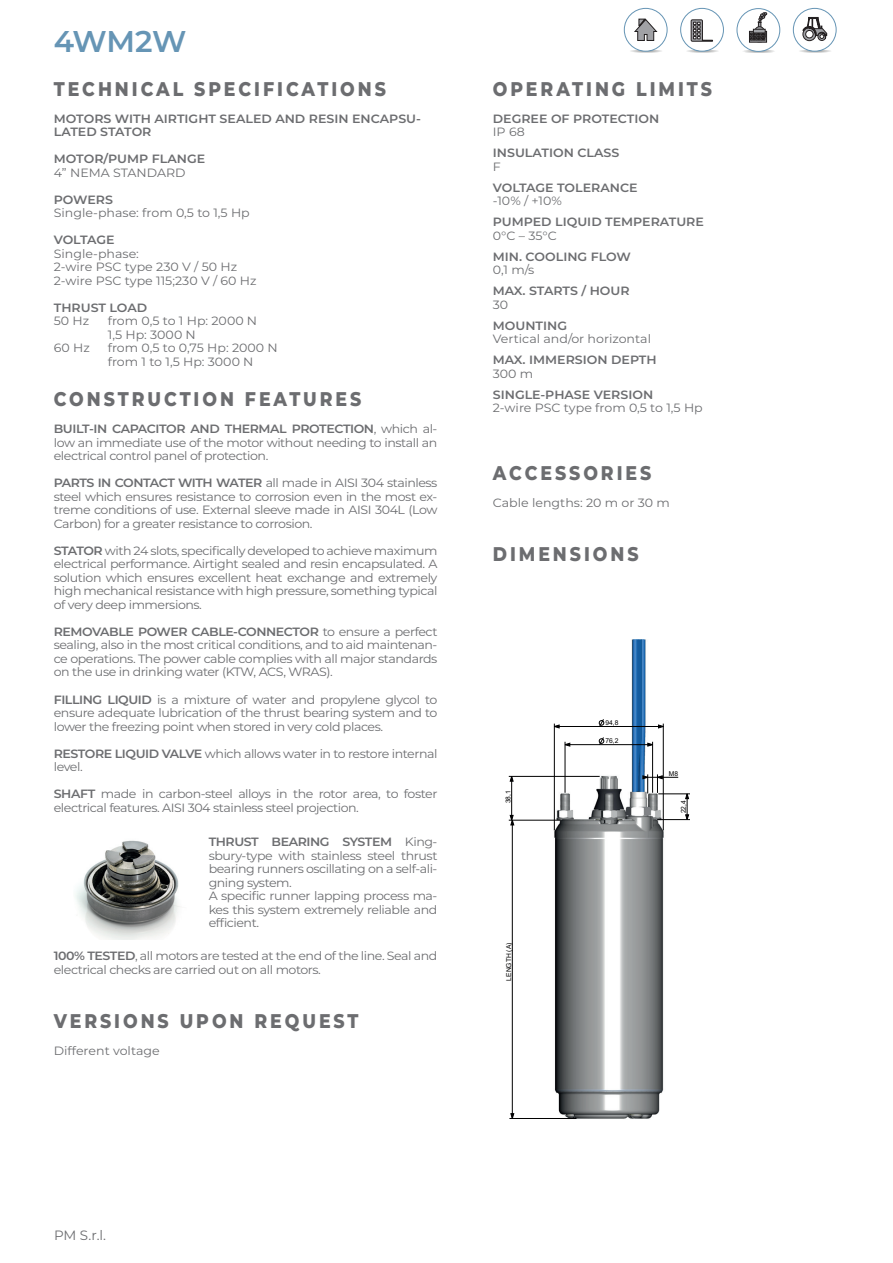
<style>
.page{position:relative;width:893px;height:1263px;background:#fff}
.page>*{position:absolute;margin:0;border:0;box-sizing:border-box;transform-origin:0 0}
.t1{font:600 30px "Montserrat";letter-spacing:-.015em;color:#6695b5}
.t2{font:800 19.8px "Montserrat";letter-spacing:.17em;color:#6c6d70;scale:.88 1}
.t3{font:13.5px "Montserrat";color:#6c6d70}
.t4{font:12px/13.5px "Montserrat";letter-spacing:-.035em;color:#6c6d70;text-align:justify;scale:1.05 1}
.t5{font:12px/13.5px "Montserrat";color:#6c6d70;scale:1.05 1}
.t6{font:600 12px/13.5px "Montserrat";color:#6c6d70;scale:1.05 1}
.t7{font:6.75px "Arial";color:#000001}
.s1{font-weight:600}
</style>
<div class="page">
<hr style="left:630px;top:50px;width:32px;height:3px;background:#f6f7f6;border-radius:50%">
<hr style="left:631px;top:50px;width:30px;height:3px;background:#eef0f0;border-radius:50%">
<hr style="left:631px;top:50px;width:30px;height:2px;background:#edeeee;border-radius:50%">
<hr style="left:632px;top:50px;width:28px;height:2px;background:#e5e7e6;border-radius:50%">
<hr style="left:633px;top:50px;width:26px;height:2px;background:#dedfde;border-radius:50%">
<hr style="left:635px;top:50px;width:22px;height:2px;background:#d1d1d1;border-radius:50%">
<div style="left:624px;top:8px;width:44px;height:44px;border:1px solid #6695b5;border-radius:50%"></div>
<svg style="left:635px;top:19px;width:22px;height:22px"></svg>
<hr style="left:686px;top:50px;width:33px;height:3px;background:#fafbfb;border-radius:50%">
<hr style="left:687px;top:50px;width:31px;height:3px;background:#f2f3f3;border-radius:50%">
<hr style="left:688px;top:50px;width:29px;height:3px;background:#eef0f0;border-radius:50%">
<hr style="left:688px;top:50px;width:29px;height:2px;background:#ebeaea;border-radius:50%">
<hr style="left:689px;top:50px;width:27px;height:2px;background:#e2e2e2;border-radius:50%">
<hr style="left:690px;top:50px;width:25px;height:2px;background:#dadbda;border-radius:50%">
<svg style="left:693px;top:50px;width:19px;height:2px"></svg>
<div style="left:680px;top:8px;width:44px;height:44px;border:1px solid #6695b5;border-radius:50%"></div>
<svg style="left:691px;top:20px;width:22px;height:21px"></svg>
<hr style="left:743px;top:50px;width:32px;height:3px;background:#f6f7f6;border-radius:50%">
<hr style="left:744px;top:50px;width:30px;height:3px;background:#eef0f0;border-radius:50%">
<hr style="left:744px;top:50px;width:29px;height:3px;background:#ebedec;border-radius:50%">
<hr style="left:745px;top:50px;width:28px;height:3px;background:#e8e7e7;border-radius:50%">
<hr style="left:745px;top:50px;width:27px;height:3px;background:#e4e5e4;border-radius:50%">
<hr style="left:746px;top:50px;width:26px;height:2px;background:#dedfde;border-radius:50%">
<hr style="left:748px;top:50px;width:22px;height:2px;background:#d1d1d1;border-radius:50%">
<div style="left:736px;top:8px;width:44px;height:44px;border:1px solid #6695b5;border-radius:50%"></div>
<div style="left:749px;top:31px;width:18px;height:11px;border:1px solid #231f20"></div>
<svg style="left:750px;top:12px;width:17px;height:30px"></svg>
<hr style="left:799px;top:50px;width:32px;height:3px;background:#f6f7f6;border-radius:50%">
<hr style="left:800px;top:50px;width:30px;height:3px;background:#eef0f0;border-radius:50%">
<hr style="left:800px;top:50px;width:30px;height:2px;background:#edeeee;border-radius:50%">
<hr style="left:801px;top:50px;width:28px;height:2px;background:#e5e7e6;border-radius:50%">
<hr style="left:802px;top:50px;width:26px;height:2px;background:#dedfde;border-radius:50%">
<hr style="left:804px;top:50px;width:22px;height:2px;background:#d1d1d1;border-radius:50%">
<div style="left:793px;top:8px;width:44px;height:44px;border:1px solid #6695b5;border-radius:50%"></div>
<svg style="left:803px;top:17px;width:24px;height:24px"></svg>
<img style="left:75px;top:840px;width:105px;height:99px">
<img style="left:508px;top:639px;width:182px;height:480px">
<svg style="left:510px;top:1113px;width:4px;height:5px"></svg>
<svg style="left:509px;top:777px;width:5px;height:5px"></svg>
<svg style="left:509px;top:815px;width:5px;height:11px"></svg>
<svg style="left:599px;top:737px;width:5px;height:7px"></svg>
<svg style="left:564px;top:742px;width:7px;height:5px"></svg>
<svg style="left:647px;top:742px;width:5px;height:5px"></svg>
<svg style="left:599px;top:719px;width:5px;height:7px"></svg>
<svg style="left:658px;top:724px;width:5px;height:5px"></svg>
<svg style="left:555px;top:724px;width:5px;height:5px"></svg>
<hr style="left:509px;top:1118px;width:67px;height:1px;background:#000001">
<hr style="left:511px;top:776px;width:1px;height:44px;background:#000001">
<hr style="left:512px;top:820px;width:1px;height:298px;background:#000001">
<hr style="left:554px;top:724px;width:1px;height:106px;background:#000001">
<hr style="left:565px;top:742px;width:1px;height:51px;background:#000001">
<svg style="left:642px;top:774px;width:6px;height:19px"></svg>
<hr style="left:652px;top:742px;width:1px;height:51px;background:#000001">
<svg style="left:657px;top:774px;width:6px;height:19px"></svg>
<hr style="left:663px;top:724px;width:1px;height:106px;background:#000001">
<hr style="left:509px;top:820px;width:51px;height:1px;background:#000001">
<hr style="left:657px;top:819px;width:33px;height:1px;background:#000001">
<svg style="left:685px;top:793px;width:4px;height:27px"></svg>
<hr style="left:658px;top:794px;width:32px;height:1px;background:#000001">
<hr style="left:645px;top:777px;width:33px;height:1px;background:#000001">
<hr style="left:509px;top:776px;width:91px;height:1px;background:#000001">
<hr style="left:565px;top:744px;width:88px;height:1px;background:#000001">
<hr style="left:554px;top:726px;width:109px;height:1px;background:#000001">
<h1 class="t1" style="left:54px;top:20px;width:134px">4WM2W</h1>
<h2 class="t2" style="left:54px;top:74px;width:379px">TECHNICAL SPECIFICATIONS</h2>
<p class="t6" style="left:54px;top:111px;width:351px">MOTORS WITH AIRTIGHT SEALED AND RESIN ENCAPSU-<br>LATED STATOR</p>
<p class="t6" style="left:54px;top:152px;width:146px">MOTOR/PUMP FLANGE</p>
<p class="t5" style="left:54px;top:165px;width:127px">4” NEMA STANDARD</p>
<p class="t6" style="left:54px;top:192px;width:58px">POWERS</p>
<p class="t5" style="left:54px;top:206px;width:188px">Single-phase: from 0,5 to 1,5 Hp</p>
<p class="t6" style="left:54px;top:233px;width:59px">VOLTAGE</p>
<p class="t5" style="left:54px;top:246px;width:195px">Single-phase:<br>2-wire PSC type 230 V / 50 Hz<br>2-wire PSC type 115;230 V / 60 Hz</p>
<p class="t6" style="left:54px;top:300px;width:91px">THRUST LOAD</p>
<p class="t4" style="left:54px;top:314px;width:35px">50 Hz</p>
<p class="t5" style="left:108px;top:314px;width:144px">from 0,5 to 1 Hp: 2000 N<br>1,5 Hp: 3000 N</p>
<p class="t4" style="left:54px;top:341px;width:36px">60 Hz</p>
<p class="t5" style="left:108px;top:341px;width:163px">from 0,5 to 0,75 Hp: 2000 N from 1 to 1,5 Hp: 3000 N</p>
<h2 class="t2" style="left:54px;top:385px;width:351px">CONSTRUCTION FEATURES</h2>
<p class="t4" style="left:54px;top:422px;width:367px"><span class="s1">BUILT-IN CAPACITOR AND THERMAL PROTECTION</span>, which al&shy;low an immediate use of the motor without needing to install an electrical control panel of protection.</p>
<p class="t4" style="left:54px;top:476px;width:367px"><span class="s1">PARTS IN CONTACT WITH WATER</span> all made in AISI 304 stainless steel which ensures resistance to corrosion even in the most ex&shy;treme conditions of use. External sleeve made in AISI 304L (Low Carbon) for a greater resistance to corrosion.</p>
<p class="t4" style="left:54px;top:543px;width:367px"><span class="s1">STATOR</span> with 24 slots, specifically developed to achieve maximum electrical performance. Airtight sealed and resin encapsulated. A solution which ensures excellent heat exchange and extremely high mechanical resistance with high pressure, something typical of very deep immersions.</p>
<p class="t4" style="left:54px;top:624px;width:367px"><span class="s1">REMOVABLE POWER CABLE-CONNECTOR</span> to ensure a perfect sealing, also in the most critical conditions, and to aid maintenan&shy;ce operations. The power cable complies with all major standards on the use in drinking water (KTW, ACS, WRAS).</p>
<p class="t4" style="left:54px;top:692px;width:367px"><span class="s1">FILLING LIQUID</span> is a mixture of water and propylene glycol to ensure adequate lubrication of the thrust bearing system and to lower the freezing point when stored in very cold places.</p>
<p class="t4" style="left:54px;top:746px;width:367px"><span class="s1">RESTORE LIQUID VALVE</span> which allows water in to restore internal level.</p>
<p class="t4" style="left:54px;top:786px;width:367px"><span class="s1">SHAFT</span> made in carbon-steel alloys in the rotor area, to foster electrical features. AISI 304 stainless steel projection.</p>
<p class="t4" style="left:209px;top:835px;width:219px;text-align:left"><span class="s1">THRUST BEARING SYSTEM</span> King&shy;sbury-type with stainless steel thrust bearing runners oscillating on a self-ali&shy;gning system.<br>A specific runner lapping process ma&shy;kes this system extremely reliable and efficient.</p>
<p class="t4" style="left:54px;top:948px;width:367px"><span class="s1">100% TESTED</span>, all motors are tested at the end of the line. Seal and electrical checks are carried out on all motors.</p>
<h2 class="t2" style="left:54px;top:1006px;width:348px">VERSIONS UPON REQUEST</h2>
<p class="t5" style="left:54px;top:1043px;width:103px">Different voltage</p>
<h2 class="t2" style="left:493px;top:74px;width:251px">OPERATING LIMITS</h2>
<p class="t6" style="left:493px;top:111px;width:160px">DEGREE OF PROTECTION</p>
<p class="t4" style="left:493px;top:125px;width:32px">IP 68</p>
<p class="t6" style="left:493px;top:146px;width:122px">INSULATION CLASS</p>
<p class="t4" style="left:493px;top:159px;width:9px">F</p>
<p class="t6" style="left:493px;top:180px;width:139px">VOLTAGE TOLERANCE</p>
<p class="t4" style="left:493px;top:194px;width:67px">-10% / +10%</p>
<p class="t6" style="left:493px;top:215px;width:203px">PUMPED LIQUID TEMPERATURE</p>
<p class="t4" style="left:493px;top:228px;width:63px">0°C – 35°C</p>
<p class="t6" style="left:493px;top:249px;width:133px">MIN. COOLING FLOW</p>
<p class="t4" style="left:493px;top:263px;width:41px">0,1 m/s</p>
<p class="t6" style="left:493px;top:284px;width:132px">MAX. STARTS / HOUR</p>
<p class="t4" style="left:493px;top:297px;width:16px">30</p>
<p class="t6" style="left:493px;top:318px;width:72px">MOUNTING</p>
<p class="t5" style="left:493px;top:332px;width:152px">Vertical and/or horizontal</p>
<p class="t6" style="left:493px;top:353px;width:157px">MAX. IMMERSION DEPTH</p>
<p class="t4" style="left:493px;top:366px;width:40px">300 m</p>
<p class="t6" style="left:493px;top:387px;width:154px">SINGLE-PHASE VERSION</p>
<p class="t5" style="left:493px;top:401px;width:201px">2-wire PSC type from 0,5 to 1,5 Hp</p>
<h2 class="t2" style="left:493px;top:458px;width:182px">ACCESSORIES</h2>
<p class="t5" style="left:493px;top:495px;width:170px">Cable lengths: 20 m or 30 m</p>
<h2 class="t2" style="left:493px;top:539px;width:167px">DIMENSIONS</h2>
<p class="t7" style="left:605px;top:718px;width:14px">94,8</p>
<p class="t7" style="left:503px;top:803px;width:14px;rotate:-90deg">38,1</p>
<p class="t7" style="left:504px;top:980px;width:39px;rotate:-90deg">LENGTH (A)</p>
<p class="t7" style="left:605px;top:736px;width:14px">76,2</p>
<p class="t7" style="left:669px;top:769px;width:11px">M8</p>
<p class="t7" style="left:679px;top:813px;width:14px;rotate:-90deg">22,4</p>
<p class="t3" style="left:54px;top:1226px;width:54px">PM S.r.l.</p>
</div>
